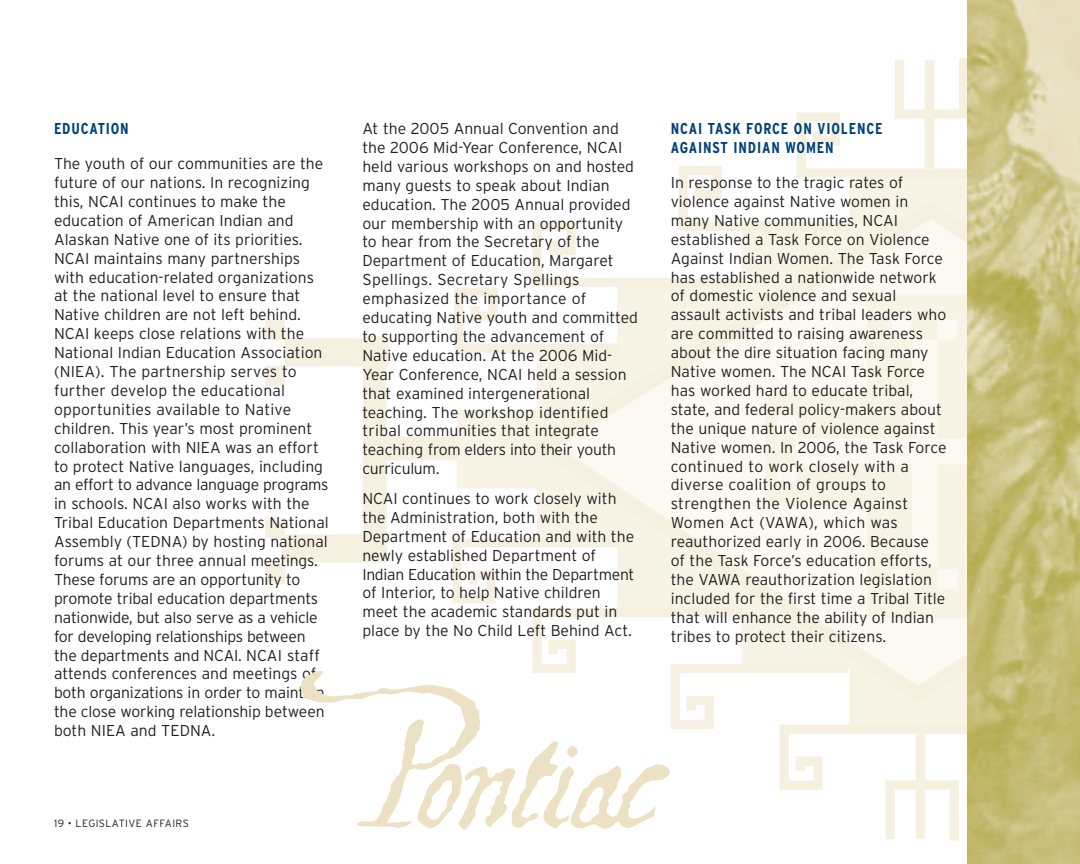
<style>
.page{position:relative;width:1080px;height:864px;background:#fff}
.page>*{position:absolute;margin:0;border:0;box-sizing:border-box;transform-origin:0 0}
.t1{font:158.1px "Allegheny";color:#ece2c3}
.t2{font:300 15.75px/18.9px "Interstate";color:#231f20}
.t3{font:700 condensed 15.75px/18.9px "Interstate";letter-spacing:.055em;color:#004279}
.t4{font:300 10.5px "Interstate";letter-spacing:.04em;color:#231f20}
</style>
<div class="page">
<img style="left:266px;top:59px;width:702px;height:781px">
<img style="left:968px;top:0;width:112px;height:864px">
<p class="t2" style="left:362px;top:119px;width:277px">At the 2005 Annual Convention and the 2006 Mid-Year Conference, NCAI held various workshops on and hosted many guests to speak about Indian education. The 2005 Annual provided our membership with an opportunity to hear from the Secretary of the Department of Education, Margaret Spellings. Secretary Spellings emphasized the importance of educating Native youth and committed to supporting the advancement of Native education. At the 2006 Mid-Year Conference, NCAI held a session that examined intergenerational teaching. The workshop identified tribal communities that integrate teaching from elders into their youth curriculum.</p>
<p class="t2" style="left:362px;top:489px;width:274px">NCAI continues to work closely with the Administration, both with the Department of Education and with the newly established Department of Indian Education within the Department of Interior, to help Native children meet the academic standards put in place by the No Child Left Behind Act.</p>
<p class="t3" style="left:54px;top:119px;width:76px">EDUCATION</p>
<p class="t2" style="left:54px;top:154px;width:276px">The youth of our communities are the future of our nations. In recognizing this, NCAI continues to make the education of American Indian and Alaskan Native one of its priorities.<br>NCAI maintains many partnerships with education-related organizations at the national level to ensure that Native children are not left behind.<br>NCAI keeps close relations with the National Indian Education Association (NIEA). The partnership serves to further develop the educational opportunities available to Native children. This year’s most prominent collaboration with NIEA was an effort to protect Native languages, including an effort to advance language programs in schools. NCAI also works with the Tribal Education Departments National Assembly (TEDNA) by hosting national forums at our three annual meetings.<br>These forums are an opportunity to promote tribal education departments nationwide, but also serve as a vehicle for developing relationships between the departments and NCAI. NCAI staff attends conferences and meetings of both organizations in order to maintain the close working relationship between both NIEA and TEDNA.</p>
<p class="t3" style="left:671px;top:119px;width:213px">NCAI TASK FORCE ON VIOLENCE<br>AGAINST INDIAN WOMEN</p>
<p class="t2" style="left:671px;top:173px;width:277px">In response to the tragic rates of violence against Native women in many Native communities, NCAI established a Task Force on Violence Against Indian Women. The Task Force has established a nationwide network of domestic violence and sexual assault activists and tribal leaders who are committed to raising awareness about the dire situation facing many Native women. The NCAI Task Force has worked hard to educate tribal, state, and federal policy-makers about the unique nature of violence against Native women. In 2006, the Task Force continued to work closely with a diverse coalition of groups to strengthen the Violence Against Women Act (VAWA), which was reauthorized early in 2006. Because of the Task Force’s education efforts, the VAWA reauthorization legislation included for the first time a Tribal Title that will enhance the ability of Indian tribes to protect their citizens.</p>
<h1 class="t1" style="left:348px;top:680px;width:310px">Pontiac</h1>
<p class="t4" style="left:54px;top:817px;width:137px">19 • LEGISLATIVE AFFAIRS</p>
</div>
